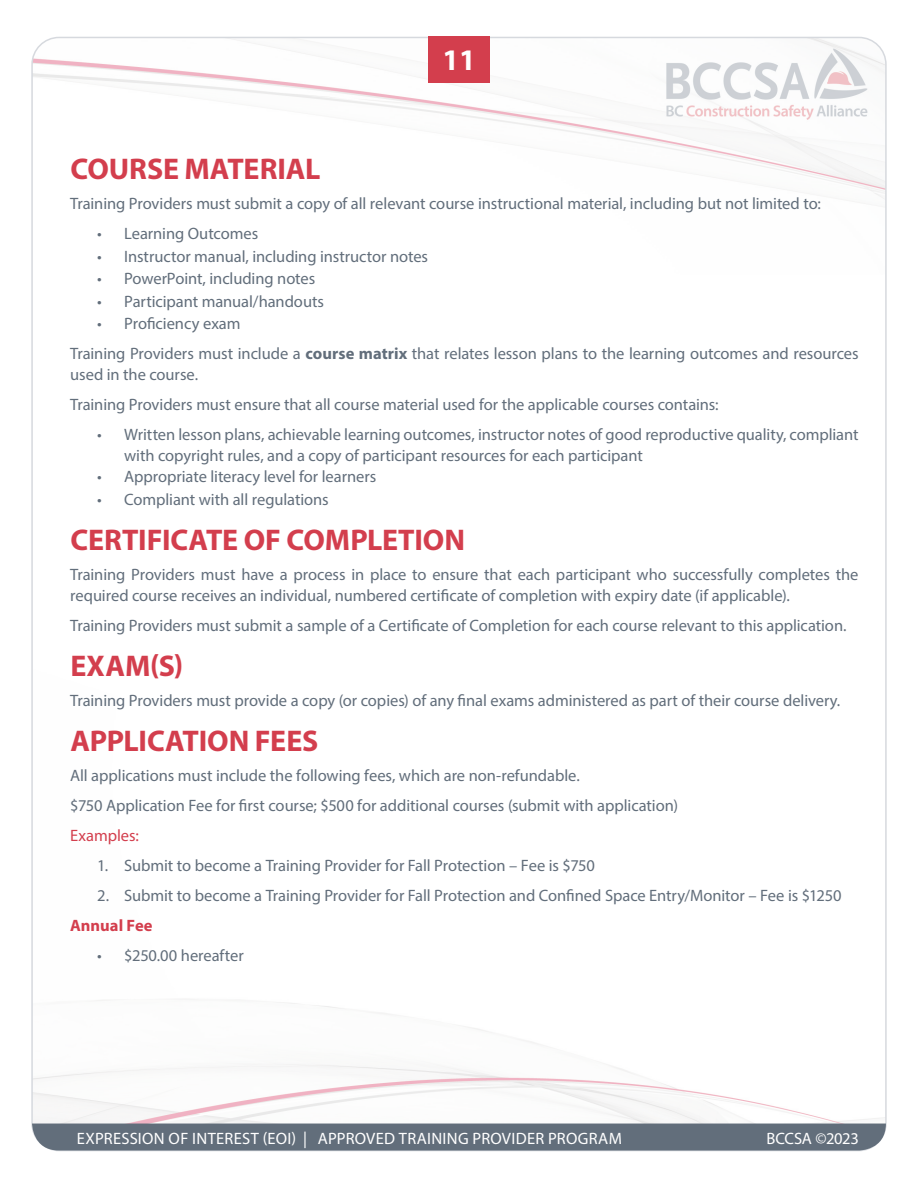
<style>
.page{position:relative;width:918px;height:1188px;background:#fff}
.page>*{position:absolute;margin:0;border:0;box-sizing:border-box;transform-origin:0 0}
.t1{font:700 30px "Myriad Pro";letter-spacing:-.005em;color:#d33e4d}
.t2{font:700 30px "Myriad Pro";color:#fff}
.t3{font:16.5px/21px "Myriad Pro";letter-spacing:-.005em;color:#626e7b}
.t4{font:16.5px "Myriad Pro";letter-spacing:.015em;color:#fff}
.t5{font:16.5px "Myriad Pro";letter-spacing:-.015em;color:#fff}
.t6{font:16.5px "Myriad Pro";letter-spacing:-.005em;color:#d33e4d}
.t7{font:700 16.5px "Myriad Pro";color:#d33e4d}
.s1{font-weight:700}
</style>
<div class="page">
<img style="left:34px;top:37px;width:850px;height:1087px">
<div style="left:32px;top:1124px;width:854px;height:27px;background:#626e7b"></div>
<div style="left:429px;top:37px;width:61px;height:46px;background:#d33e4d"></div>
<h1 class="t2" style="left:443px;top:40px;width:35px">11</h1>
<p class="t1" style="left:70px;top:150px;width:251px">COURSE MATERIAL</p>
<p class="t3" style="left:70px;top:193px;width:752px">Training Providers must submit a copy of all relevant course instructional material, including but not limited to:</p>
<p class="t3" style="left:97px;top:223px;width:163px">• Learning Outcomes</p>
<p class="t3" style="left:97px;top:245px;width:332px">• Instructor manual, including instructor notes</p>
<p class="t3" style="left:97px;top:268px;width:220px">• PowerPoint, including notes</p>
<p class="t3" style="left:97px;top:290px;width:228px">• Participant manual/handouts</p>
<p class="t3" style="left:97px;top:313px;width:145px">• Proficiency exam</p>
<p class="t3" style="left:70px;top:343px;width:790px">Training Providers must include a <span class="s1">course matrix</span> that relates lesson plans to the learning outcomes and resources used in the course.</p>
<p class="t3" style="left:70px;top:394px;width:650px">Training Providers must ensure that all course material used for the applicable courses contains:</p>
<p class="t3" style="left:97px;top:424px;width:763px">• Written lesson plans, achievable learning outcomes, instructor notes of good reproductive quality, compliant</p>
<p class="t3" style="left:124px;top:445px;width:520px">with copyright rules, and a copy of participant resources for each participant</p>
<p class="t3" style="left:97px;top:466px;width:281px">• Appropriate literacy level for learners</p>
<p class="t3" style="left:97px;top:488px;width:233px">• Compliant with all regulations</p>
<p class="t1" style="left:70px;top:520px;width:396px">CERTIFICATE OF COMPLETION</p>
<p class="t3" style="left:70px;top:563px;width:790px">Training Providers must have a process in place to ensure that each participant who successfully completes the required course receives an individual, numbered certificate of completion with expiry date (if applicable).</p>
<p class="t3" style="left:70px;top:614px;width:778px">Training Providers must submit a sample of a Certificate of Completion for each course relevant to this application.</p>
<p class="t1" style="left:70px;top:646px;width:114px">EXAM(S)</p>
<p class="t3" style="left:70px;top:689px;width:772px">Training Providers must provide a copy (or copies) of any final exams administered as part of their course delivery.</p>
<p class="t1" style="left:70px;top:721px;width:249px">APPLICATION FEES</p>
<p class="t3" style="left:70px;top:764px;width:511px">All applications must include the following fees, which are non-refundable.</p>
<p class="t3" style="left:70px;top:794px;width:609px">$750 Application Fee for first course; $500 for additional courses (submit with application)</p>
<p class="t6" style="left:70px;top:825px;width:70px">Examples:</p>
<p class="t3" style="left:97px;top:854px;width:499px">1. Submit to become a Training Provider for Fall Protection – Fee is $750</p>
<p class="t3" style="left:97px;top:884px;width:746px">2. Submit to become a Training Provider for Fall Protection and Confined Space Entry/Monitor – Fee is $1250</p>
<p class="t7" style="left:70px;top:914px;width:84px">Annual Fee</p>
<p class="t3" style="left:97px;top:944px;width:148px">• $250.00 hereafter</p>
<p class="t4" style="left:77px;top:1128px;width:547px">EXPRESSION OF INTEREST (EOI) | APPROVED TRAINING PROVIDER PROGRAM</p>
<p class="t5" style="left:767px;top:1128px;width:94px">BCCSA ©2023</p>
</div>
